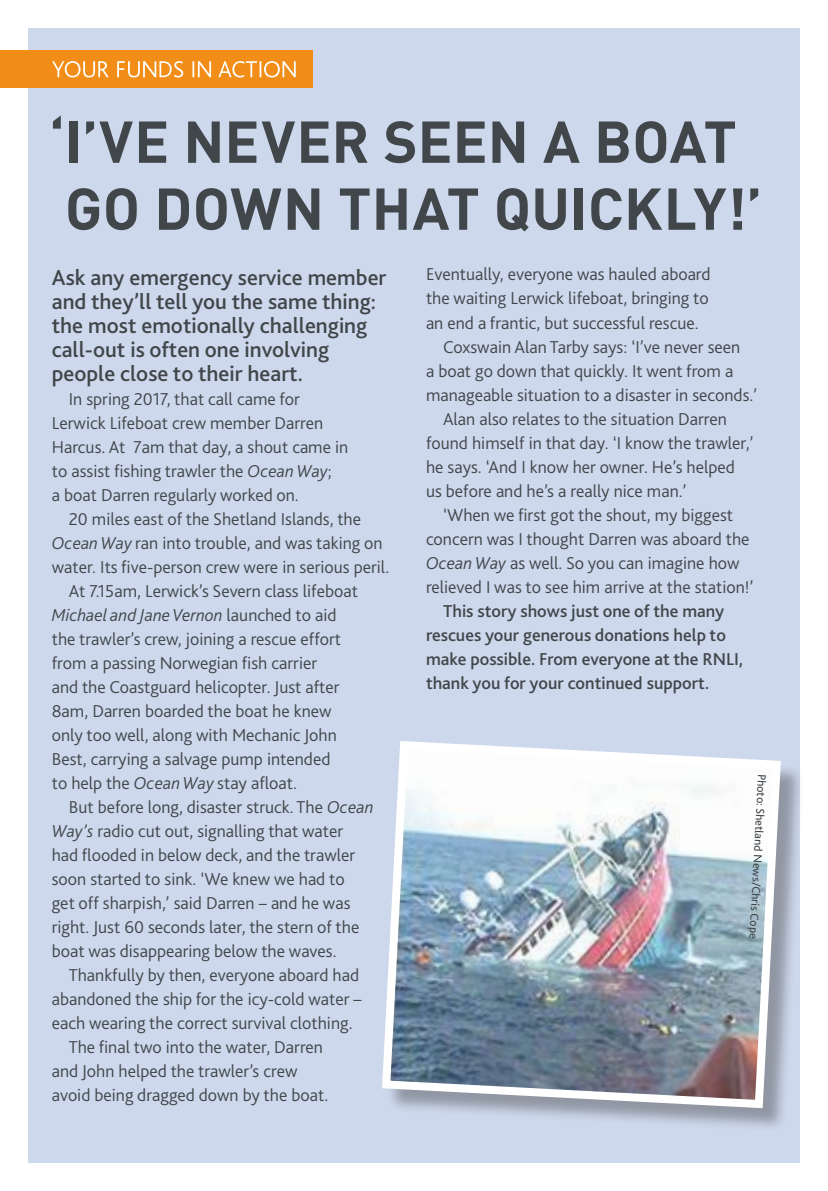
<style>
.page{position:relative;width:828px;height:1191px;background:#fff}
.page>*{position:absolute;margin:0;border:0;box-sizing:border-box;transform-origin:0 0}
.t1{font:700 58px/67px "DINOT";color:#40464a}
.t2{font:500 22.6px/24px "Bliss 2";color:#40464a}
.t3{font:300 18px/24px "Bliss 2";color:#40464a}
.t4{font:500 18px/24px "Bliss 2";color:#40464a}
.t5{font:italic 300 18px "Bliss 2";color:#40464a}
.t6{font:12px "Bliss 2";color:#40464a}
.s1{font-style:italic}
.s2{font-style:normal}
</style>
<div class="page">
<div style="left:28px;top:28px;width:771px;height:1134px;background:#ced8ec"></div>
<div style="left:0;top:50px;width:312px;height:38px;background:#f28e17"></div>
<svg style="left:52px;top:61px;width:244px;height:16px"></svg>
<div style="left:386px;top:744px;width:419px;height:388px;background:#2b2b2a;opacity:.38"></div>
<img style="left:382px;top:741px;width:403px;height:371px">
<h1 class="t1" style="left:49px;top:107px;width:715px">‘I’VE NEVER SEEN A BOAT<br>GO DOWN THAT QUICKLY!’</h1>
<p class="t3" style="left:426px;top:262px;width:286px">Eventually, everyone was hauled aboard</p>
<p class="t3" style="left:426px;top:286px;width:284px">the waiting Lerwick lifeboat, bringing to</p>
<p class="t3" style="left:426px;top:310px;width:274px">an end a frantic, but successful rescue.</p>
<p class="t3" style="left:443px;top:334px;width:299px">Coxswain Alan Tarby says: ‘I’ve never seen</p>
<p class="t3" style="left:426px;top:358px;width:309px">a boat go down that quickly. It went from a</p>
<p class="t3" style="left:426px;top:382px;width:333px">manageable situation to a disaster in seconds.’</p>
<p class="t3" style="left:443px;top:406px;width:285px">Alan also relates to the situation Darren</p>
<p class="t3" style="left:426px;top:430px;width:329px">found himself in that day. ‘I know the trawler,’</p>
<p class="t3" style="left:426px;top:454px;width:310px">he says. ‘And I know her owner. He’s helped</p>
<p class="t3" style="left:426px;top:478px;width:262px">us before and he’s a really nice man.’</p>
<p class="t3" style="left:443px;top:502px;width:291px">‘When we first got the shout, my biggest</p>
<p class="t3" style="left:426px;top:526px;width:325px">concern was I thought Darren was aboard the</p>
<p class="t3" style="left:426px;top:550px;width:315px"><span class="s1">Ocean Way</span> as well. So you can imagine how</p>
<p class="t3" style="left:426px;top:574px;width:329px">relieved I was to see him arrive at the station!’</p>
<p class="t4" style="left:426px;top:598px;width:318px;text-indent:17px">This story shows just one of the many rescues your generous donations help to make possible. From everyone at the RNLI, thank you for your continued support.</p>
<p class="t2" style="left:52px;top:264px;width:336px">Ask any emergency service member and they’ll tell you the same thing: the most emotionally challenging call-out is often one involving people close to their heart.</p>
<p class="t3" style="left:52px;top:386px;width:298px;text-indent:17px">In spring 2017, that call came for Lerwick Lifeboat crew member Darren Harcus. At 7am that day, a shout came in to assist fishing trawler the <span class="s1">Ocean Way</span>;<br>a boat Darren regularly worked on.</p>
<p class="t3" style="left:69px;top:506px;width:294px">20 miles east of the Shetland Islands, the</p>
<p class="t3" style="left:52px;top:530px;width:332px"><span class="s1">Ocean Way</span> ran into trouble, and was taking on</p>
<p class="t3" style="left:52px;top:554px;width:339px">water. Its five-person crew were in serious peril.</p>
<p class="t3" style="left:69px;top:578px;width:291px">At 7.15am, Lerwick’s Severn class lifeboat</p>
<p class="t5" style="left:52px;top:603px;width:286px">Michael and Jane Vernon <span class="s2">launched to aid</span></p>
<p class="t3" style="left:52px;top:626px;width:291px">the trawler’s crew, joining a rescue effort</p>
<p class="t3" style="left:52px;top:650px;width:267px">from a passing Norwegian fish carrier</p>
<p class="t3" style="left:52px;top:674px;width:289px">and the Coastguard helicopter. Just after</p>
<p class="t3" style="left:52px;top:698px;width:281px">8am, Darren boarded the boat he knew</p>
<p class="t3" style="left:52px;top:722px;width:286px">only too well, along with Mechanic John</p>
<p class="t3" style="left:52px;top:746px;width:280px">Best, carrying a salvage pump intended</p>
<p class="t3" style="left:52px;top:770px;width:247px">to help the <span class="s1">Ocean Way</span> stay afloat.</p>
<p class="t3" style="left:69px;top:794px;width:306px">But before long, disaster struck. The <span class="s1">Ocean</span></p>
<p class="t3" style="left:52px;top:818px;width:293px"><span class="s1">Way’s</span> radio cut out, signalling that water</p>
<p class="t3" style="left:52px;top:842px;width:305px">had flooded in below deck, and the trawler</p>
<p class="t3" style="left:52px;top:866px;width:294px">soon started to sink. ‘We knew we had to</p>
<p class="t3" style="left:52px;top:890px;width:300px">get off sharpish,’ said Darren – and he was</p>
<p class="t3" style="left:52px;top:914px;width:309px">right. Just 60 seconds later, the stern of the</p>
<p class="t3" style="left:52px;top:938px;width:286px">boat was disappearing below the waves.</p>
<p class="t3" style="left:69px;top:962px;width:292px">Thankfully by then, everyone aboard had</p>
<p class="t3" style="left:52px;top:986px;width:311px">abandoned the ship for the icy-cold water –</p>
<p class="t3" style="left:52px;top:1010px;width:302px">each wearing the correct survival clothing.</p>
<p class="t3" style="left:69px;top:1034px;width:256px">The final two into the water, Darren</p>
<p class="t3" style="left:52px;top:1058px;width:247px">and John helped the trawler’s crew</p>
<p class="t3" style="left:52px;top:1082px;width:278px">avoid being dragged down by the boat.</p>
<p class="t6" style="left:769px;top:774px;width:166px;rotate:93deg">Photo: Shetland News/Chris Cope</p>
</div>
